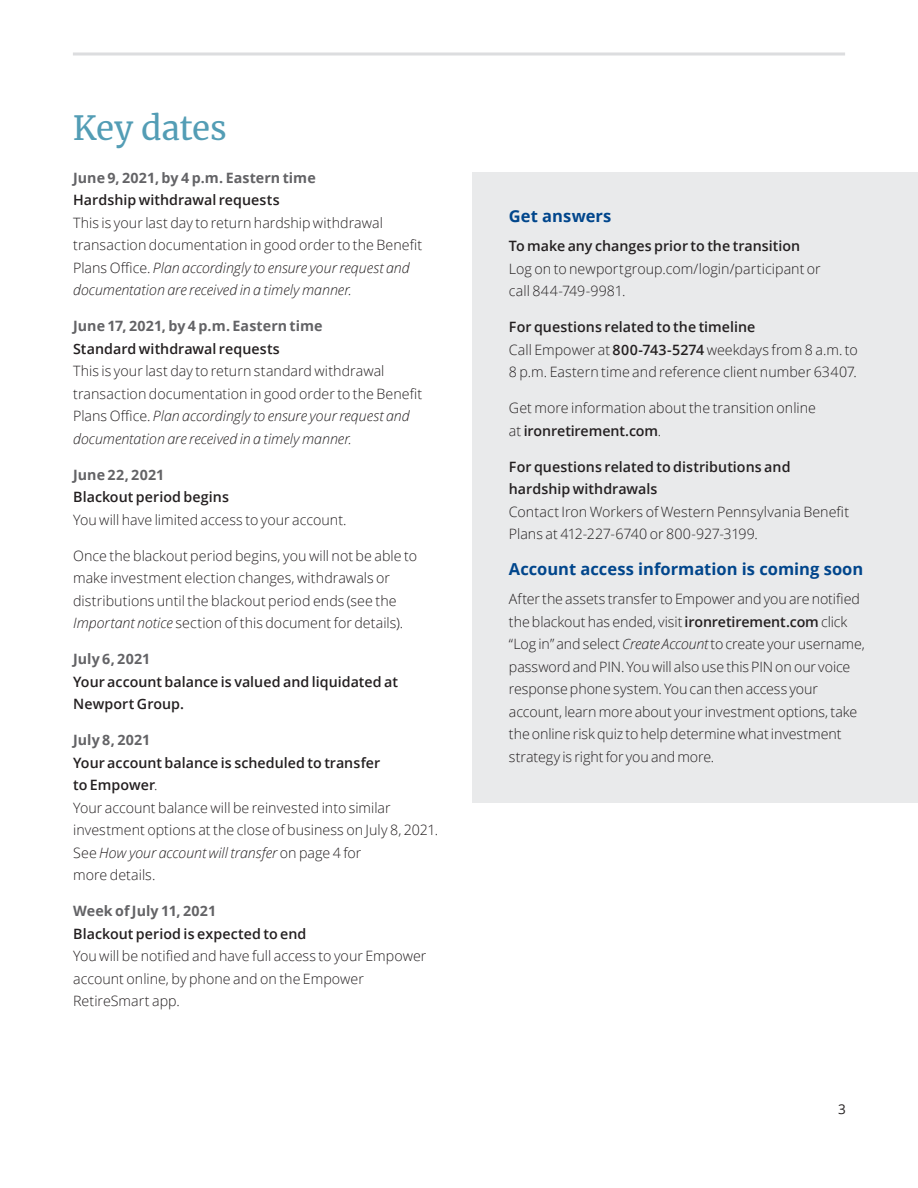
<style>
.page{position:relative;width:918px;height:1188px;background:#fff}
.page>*{position:absolute;margin:0;border:0;box-sizing:border-box;transform-origin:0 0}
.t1{font:33px "Merriweather";letter-spacing:-.01em;color:#539db5}
.t2{font:700 16.5px "Open Sans";color:#01468c}
.Body_2{font:300 14.25px/22.5px "Open Sans";color:#231f20}
.Body{font:300 14.25px/22.5px "Open Sans";letter-spacing:.005em;color:#231f20}
.t3{font:600 14.25px/22.5px "Open Sans";letter-spacing:.005em;color:#231f20}
.t4{font:700 14.25px "Open Sans";letter-spacing:.005em;color:#636366}
.t5{font:600 14.25px/22.5px "Open Sans";color:#231f20}
.t6{font:13.5px "Open Sans";color:#231f20}
.s1{font-style:italic}
.s2{font-weight:700;color:#636366}
.s3{font-weight:600}
</style>
<div class="page">
<hr style="left:73px;top:52px;width:772px;height:4px;background:#e4e5e6">
<div style="left:472px;top:172px;width:446px;height:630px;background:#e9eaeb"></div>
<h1 class="t1" style="left:73px;top:106px;width:155px">Key dates</h1>
<h3 class="t4" style="left:73px;top:167px;width:244px">June 9, 2021, by 4 p.m. Eastern time</h3>
<h3 class="t3" style="left:73px;top:188px;width:208px">Hardship withdrawal requests</h3>
<p class="Body" style="left:73px;top:211px;width:351px">This is your last day to return hardship withdrawal transaction documentation in good order to the Benefit Plans Office. <span class="s1">Plan accordingly to ensure your request and documentation are received in a timely manner.</span></p>
<h3 class="t4" style="left:73px;top:316px;width:251px">June 17, 2021, by 4 p.m. Eastern time</h3>
<h3 class="t3" style="left:73px;top:337px;width:208px">Standard withdrawal requests</h3>
<p class="Body_2" style="left:73px;top:359px;width:351px">This is your last day to return standard withdrawal transaction documentation in good order to the Benefit Plans Office. <span class="s1">Plan accordingly to ensure your request and documentation are received in a timely manner.</span></p>
<h3 class="t4" style="left:73px;top:464px;width:93px">June 22, 2021</h3>
<h3 class="t3" style="left:73px;top:485px;width:157px">Blackout period begins</h3>
<p class="Body" style="left:73px;top:508px;width:275px">You will have limited access to your account.</p>
<p class="Body" style="left:73px;top:544px;width:345px">Once the blackout period begins, you will not be able to make investment election changes, withdrawals or distributions until the blackout period ends (see the <span class="s1">Important notice</span> section of this document for details).</p>
<h3 class="t5" style="left:73px;top:647px;width:326px"><span class="s2">July 6, 2021<br></span>Your account balance is valued and liquidated at<br>Newport Group.</h3>
<h3 class="t4" style="left:73px;top:730px;width:79px">July 8, 2021</h3>
<p class="Body" style="left:73px;top:751px;width:366px"><span class="s3">Your account balance is scheduled to transfer<br>to Empower</span>.<br>Your account balance will be reinvested into similar investment options at the close of business on July 8, 2021.<br>See <span class="s1">How your account will transfer</span> on page 4 for<br>more details.</p>
<h3 class="t4" style="left:73px;top:901px;width:145px">Week of July 11, 2021</h3>
<h3 class="t3" style="left:73px;top:922px;width:235px">Blackout period is expected to end</h3>
<h3 class="Body_2" style="left:73px;top:944px;width:355px">You will be notified and have full access to your Empower account online, by phone and on the Empower<br>RetireSmart app.</h3>
<h2 class="t2" style="left:509px;top:204px;width:104px">Get answers</h2>
<h3 class="t3" style="left:509px;top:234px;width:293px">To make any changes prior to the transition</h3>
<p class="Body" style="left:509px;top:257px;width:313px">Log on to newportgroup.com/login/participant or call 844-749-9981.</p>
<h3 class="t3" style="left:509px;top:315px;width:248px">For questions related to the timeline</h3>
<p class="Body_2" style="left:509px;top:338px;width:351px">Call Empower at <span class="s3">800-743-5274</span> weekdays from 8 a.m. to<br>8 p.m. Eastern time and reference client number 63407.</p>
<p class="Body_2" style="left:509px;top:396px;width:309px">Get more information about the transition online at <span class="s3">ironretirement.com</span>.</p>
<h3 class="t3" style="left:509px;top:455px;width:283px">For questions related to distributions and hardship withdrawals</h3>
<p class="Body_2" style="left:509px;top:500px;width:342px">Contact Iron Workers of Western Pennsylvania Benefit<br>Plans at 412-227-6740 or 800-927-3199.</p>
<h2 class="t2" style="left:509px;top:558px;width:356px">Account access information is coming soon</h2>
<p class="Body_2" style="left:509px;top:588px;width:357px">After the assets transfer to Empower and you are notified the blackout has ended, visit <span class="s3">ironretirement.com</span> click “Log in” and select <span class="s1">Create Account</span> to create your username, password and PIN. You will also use this PIN on our voice response phone system. You can then access your account, learn more about your investment options, take the online risk quiz to help determine what investment strategy is right for you and more.</p>
<p class="t6" style="left:838px;top:1100px;width:9px">3</p>
</div>
